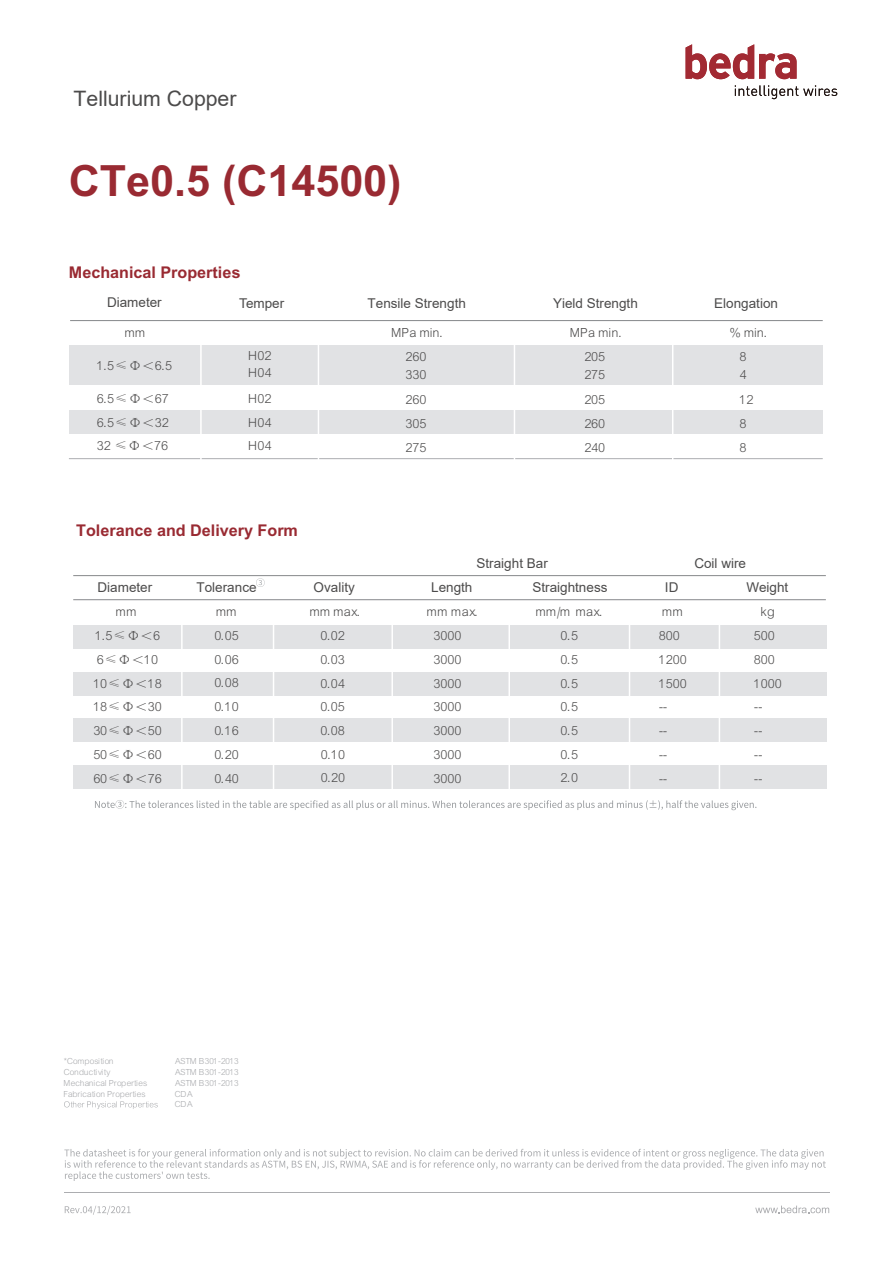
<style>
.page{position:relative;width:893px;height:1263px;background:#fff}
.page>*{position:absolute;margin:0;border:0;box-sizing:border-box;transform-origin:0 0}
.t1{font:700 43.05px "Arial";color:#992a32}
.t2{font:21.3px "Arial";color:#4c4b4b}
.t3{font:700 16.2px "Arial";color:#992a32}
.t4{font:13.5px/23.9px "Arial Lgt";color:#4c4b4b}
.t5{font:13.5px "Arial";color:#4c4b4b}
.t6{font:9px/10.8px "Arial Lgt";color:#aaacaf}
.s1{font-family:"Adobe Song Std";font-weight:300}
</style>
<div class="page">
<div style="left:69px;top:345px;width:754px;height:39px;background:#e1e2e4"></div>
<div style="left:69px;top:411px;width:754px;height:23px;background:#e1e2e4"></div>
<div style="left:73px;top:625px;width:754px;height:23px;background:#e1e2e4"></div>
<div style="left:73px;top:672px;width:754px;height:23px;background:#e1e2e4"></div>
<div style="left:73px;top:718px;width:754px;height:24px;background:#e1e2e4"></div>
<div style="left:73px;top:765px;width:754px;height:24px;background:#e1e2e4"></div>
<hr style="left:719px;top:587px;width:1px;height:219px;background:#fff">
<hr style="left:69px;top:458px;width:754px;height:1px;background:#acaeb1">
<hr style="left:200px;top:311px;width:2px;height:162px;background:#fff">
<hr style="left:318px;top:311px;width:1px;height:162px;background:#fff">
<hr style="left:514px;top:311px;width:1px;height:162px;background:#fff">
<hr style="left:672px;top:311px;width:1px;height:162px;background:#fff">
<hr style="left:73px;top:575px;width:753px;height:1px;background:#86888b">
<hr style="left:508px;top:586px;width:2px;height:207px;background:#fff">
<hr style="left:391px;top:591px;width:2px;height:202px;background:#fff">
<hr style="left:629px;top:591px;width:1px;height:202px;background:#fff">
<hr style="left:181px;top:589px;width:2px;height:204px;background:#fff">
<hr style="left:273px;top:589px;width:1px;height:204px;background:#fff">
<svg style="left:686px;top:44px;width:111px;height:35px"></svg>
<svg style="left:735px;top:85px;width:102px;height:14px"></svg>
<hr style="left:64px;top:1192px;width:765px;height:1px;background:#acadb0">
<svg style="left:65px;top:1206px;width:66px;height:9px"></svg>
<svg style="left:256px;top:578px;width:9px;height:9px"></svg>
<svg style="left:95px;top:800px;width:661px;height:10px"></svg>
<svg style="left:64px;top:1101px;width:94px;height:8px"></svg>
<svg style="left:64px;top:1149px;width:762px;height:32px"></svg>
<hr style="left:73px;top:599px;width:753px;height:1px;background:#86888b">
<hr style="left:70px;top:320px;width:753px;height:1px;background:#86888b">
<svg style="left:755px;top:1205px;width:74px;height:8px"></svg>
<h2 class="t2" style="left:74px;top:84px;width:165px">Tellurium Copper</h2>
<h1 class="t1" style="left:69px;top:156px;width:334px">CTe0.5 (C14500)</h1>
<p class="t3" style="left:69px;top:262px;width:173px">Mechanical Properties</p>
<p class="t5" style="left:100px;top:294px;width:78px">Specification</p>
<p class="t5" style="left:239px;top:294px;width:47px">Temper</p>
<p class="t5" style="left:107px;top:293px;width:56px">Diameter</p>
<p class="t5" style="left:368px;top:294px;width:100px">Tensile Strength</p>
<p class="t5" style="left:553px;top:294px;width:86px">Yield Strength</p>
<p class="t5" style="left:714px;top:294px;width:65px">Elongation</p>
<p class="t4" style="left:125px;top:320px;width:22px">mm</p>
<p class="t4" style="left:392px;top:320px;width:53px">MPa min.</p>
<p class="t4" style="left:571px;top:320px;width:53px">MPa min.</p>
<p class="t4" style="left:730px;top:320px;width:40px">% min.</p>
<p class="t4" style="left:249px;top:346px;width:25px;line-height:17.9px">H02<br>H04</p>
<p class="t4" style="left:249px;top:387px;width:25px;text-align:justify">H02<br>H04<br>H04</p>
<p class="t4" style="left:406px;top:348px;width:22px;line-height:17.9px">260<br>330</p>
<p class="t4" style="left:406px;top:388px;width:22px;text-align:justify">260<br>305<br>275</p>
<p class="t4" style="left:585px;top:348px;width:22px;line-height:17.9px">205<br>275</p>
<p class="t4" style="left:585px;top:388px;width:22px;text-align:justify">205<br>260<br>240</p>
<p class="t4" style="left:740px;top:348px;width:8px;line-height:17.9px">8<br>4</p>
<p class="t4" style="left:740px;top:388px;width:15px">12<br>8<br>8</p>
<p class="t4" style="left:97px;top:354px;width:77px">1.5<span class="s1">≤Φ＜</span>6.5</p>
<p class="t4" style="left:97px;top:387px;width:73px;text-align:justify">6.5<span class="s1">≤Φ＜</span>67<br>6.5<span class="s1">≤Φ＜</span>32<br>32 <span class="s1">≤Φ＜</span>76</p>
<p class="t3" style="left:76px;top:521px;width:223px">Tolerance and Delivery Form</p>
<p class="t5" style="left:477px;top:554px;width:73px">Straight Bar</p>
<p class="t5" style="left:694px;top:554px;width:53px">Coil wire</p>
<p class="t5" style="left:98px;top:578px;width:56px">Diameter</p>
<p class="t5" style="left:197px;top:578px;width:62px">Tolerance</p>
<p class="t5" style="left:314px;top:578px;width:43px">Ovality</p>
<p class="t5" style="left:431px;top:578px;width:43px">Length</p>
<p class="t5" style="left:532px;top:578px;width:77px">Straightness</p>
<p class="t5" style="left:665px;top:578px;width:15px">ID</p>
<p class="t5" style="left:746px;top:578px;width:44px">Weight</p>
<p class="t4" style="left:117px;top:600px;width:22px">mm</p>
<p class="t4" style="left:217px;top:600px;width:22px">mm</p>
<p class="t4" style="left:310px;top:600px;width:52px">mm max.</p>
<p class="t4" style="left:428px;top:600px;width:53px">mm max.</p>
<p class="t4" style="left:536px;top:600px;width:69px">mm/m max.</p>
<p class="t4" style="left:663px;top:600px;width:22px">mm</p>
<p class="t4" style="left:761px;top:600px;width:15px">kg</p>
<p class="t4" style="left:94px;top:624px;width:70px">1.5<span class="s1">≤Φ＜</span>6<br>6<span class="s1">≤Φ＜</span>10<br>10<span class="s1">≤Φ＜</span>18<br>18<span class="s1">≤Φ＜</span>30<br>30<span class="s1">≤Φ＜</span>50<br>50<span class="s1">≤Φ＜</span>60<br>60<span class="s1">≤Φ＜</span>76</p>
<p class="t4" style="left:321px;top:624px;width:26px;text-align:justify">0.02<br>0.03<br>0.04<br>0.05<br>0.08</p>
<p class="t4" style="left:434px;top:624px;width:29px;text-align:justify">3000<br>3000<br>3000<br>3000<br>3000<br>3000<br>3000</p>
<p class="t4" style="left:561px;top:624px;width:19px;text-align:justify">0.5<br>0.5<br>0.5<br>0.5<br>0.5<br>0.5</p>
<p class="t4" style="left:659px;top:624px;width:29px">800<br>1200<br>1500 --<br>--<br>--<br>--</p>
<p class="t4" style="left:754px;top:624px;width:29px">500<br>800<br>1000 --<br>--<br>--<br>--</p>
<p class="t4" style="left:215px;top:624px;width:26px;text-align:justify">0.05<br>0.06<br>0.08<br>0.10<br>0.16<br>0.20<br>0.40</p>
<p class="t4" style="left:321px;top:743px;width:26px;line-height:23.4px">0.10<br>0.20</p>
<p class="t4" style="left:561px;top:766px;width:19px">2.0</p>
<p class="t6" style="left:64px;top:1056px;width:85px">*Composition<br>Conductivity<br>Mechanical Properties<br>Fabrication Properties</p>
<p class="t6" style="left:175px;top:1056px;width:65px">ASTM B301-2013<br>ASTM B301-2013<br>ASTM B301-2013<br>CDA<br>CDA</p>
</div>
